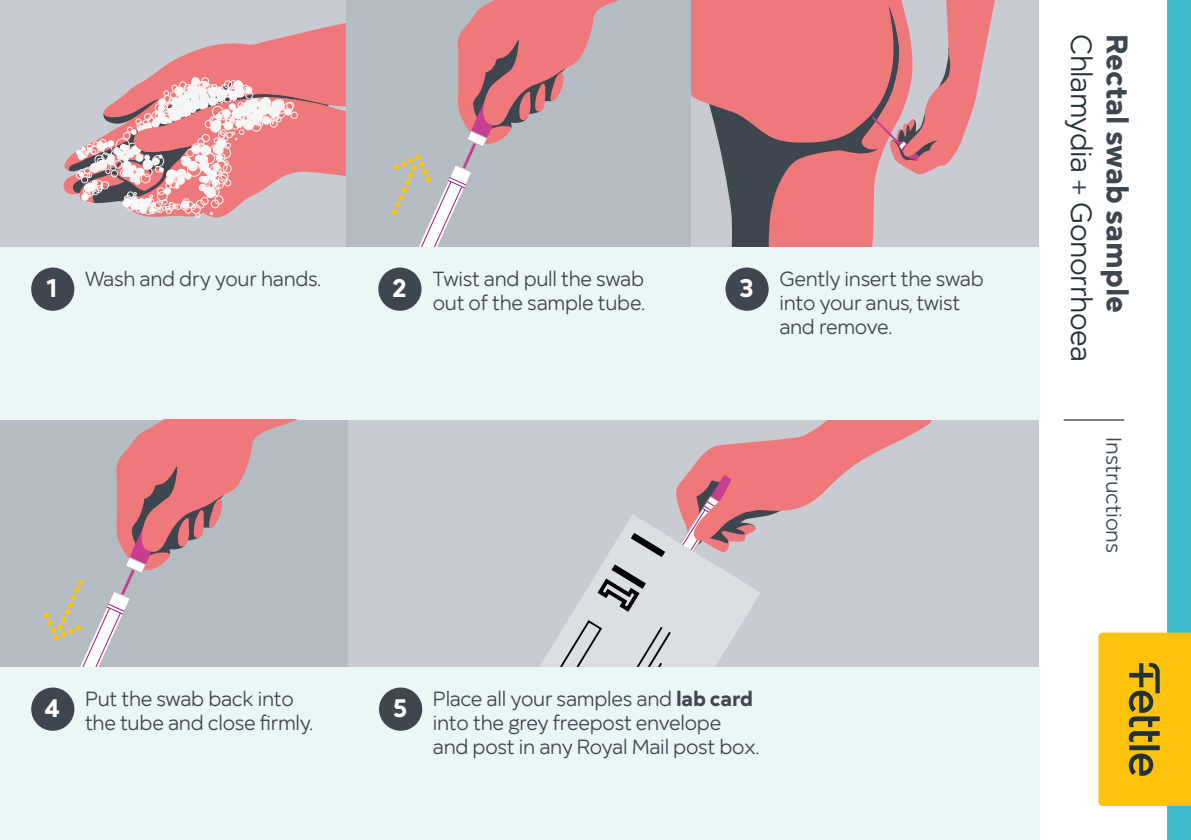
<style>
.page{position:relative;width:1191px;height:840px;background:#fff}
.page>*{position:absolute;margin:0;border:0;box-sizing:border-box;transform-origin:0 0}
.t1{font:700 30.6px "Mirai";color:#3e4650}
.t2{font:30px "Mirai";letter-spacing:-.015em;color:#243134}
.t3{font:700 26px "Mirai";color:#fff}
.t4{font:22px "Mirai";color:#3e4650}
.t5{font:21px/24px "Mirai";letter-spacing:-.015em;color:#3e4650}
.s1{font-weight:700}
.s2{color:#3e4650}
</style>
<div class="page">
<div style="left:0;top:247px;width:1039px;height:173px;background:#ebf6f6"></div>
<div style="left:0;top:666px;width:1039px;height:173px;background:#ebf6f6"></div>
<div style="left:725px;top:267px;width:43px;height:43px;background:#3e4650;border-radius:50%"></div>
<div style="left:378px;top:267px;width:43px;height:43px;background:#3e4650;border-radius:50%"></div>
<div style="left:31px;top:267px;width:43px;height:43px;background:#3e4650;border-radius:50%"></div>
<div style="left:379px;top:687px;width:43px;height:43px;background:#3e4650;border-radius:50%"></div>
<div style="left:31px;top:687px;width:43px;height:43px;background:#3e4650;border-radius:50%"></div>
<div style="left:0;top:0;width:353px;height:247px;background:#c8ccd2"></div>
<svg style="left:148px;top:23px;width:198px;height:55px;fill:#ef787a"></svg>
<div style="left:191px;top:77px;width:8px;height:8px;border:1px solid #f6f6f6;border-radius:50%"></div>
<div style="left:202px;top:77px;width:7px;height:8px;border:1px solid #f6f6f6;border-radius:50%"></div>
<svg style="left:63px;top:78px;width:283px;height:140px"></svg>
<div style="left:348px;top:420px;width:691px;height:246px;background:#c8ccd2"></div>
<svg style="left:540px;top:420px;width:392px;height:246px"></svg>
<div style="left:0;top:420px;width:348px;height:246px;background:#b4bbc2"></div>
<svg style="left:44px;top:420px;width:251px;height:246px"></svg>
<div style="left:1167px;top:0;width:24px;height:839px;background:#40bbcd"></div>
<div style="left:346px;top:0;width:345px;height:247px;background:#b4bbc2"></div>
<svg style="left:391px;top:0;width:239px;height:247px"></svg>
<div style="left:691px;top:0;width:348px;height:247px;background:#c8ccd2"></div>
<svg style="left:691px;top:0;width:185px;height:247px;fill:#ef787a"></svg>
<svg style="left:870px;top:0;width:125px;height:177px"></svg>
<svg style="left:1098px;top:632px;width:93px;height:173px"></svg>
<hr style="left:1063px;top:419px;width:61px;height:1px;background:#000">
<p class="t5" style="left:85px;top:264px;width:237px">Wash and dry your hands.</p>
<p class="t5" style="left:433px;top:264px;width:213px">Twist and pull the swab out of the sample tube.</p>
<p class="t3" style="left:45px;top:267px;width:17px">1</p>
<p class="t3" style="left:392px;top:267px;width:17px">2</p>
<p class="t3" style="left:739px;top:267px;width:17px">3</p>
<p class="t5" style="left:779px;top:265px;width:206px">Gently insert the swab into your anus, twist and remove.</p>
<p class="t5" style="left:85px;top:684px;width:229px">Put the swab back into the tube and close firmly.</p>
<p class="t3" style="left:44px;top:686px;width:17px">4</p>
<p class="t3" style="left:392px;top:686px;width:17px">5</p>
<p class="t5" style="left:433px;top:684px;width:327px">Place all your samples and <span class="s1">lab card </span>into the grey freepost envelope and post in any Royal Mail post box.</p>
<h2 class="t2" style="left:1103px;top:34px;width:329px;rotate:90deg">Chlamydia <span class="s2">+</span> Gonorrhoea</h2>
<h1 class="t1" style="left:1142px;top:34px;width:280px;rotate:90deg">Rectal swab sample</h1>
<p class="t4" style="left:1130px;top:437px;width:117px;rotate:90deg">Instructions</p>
</div>
